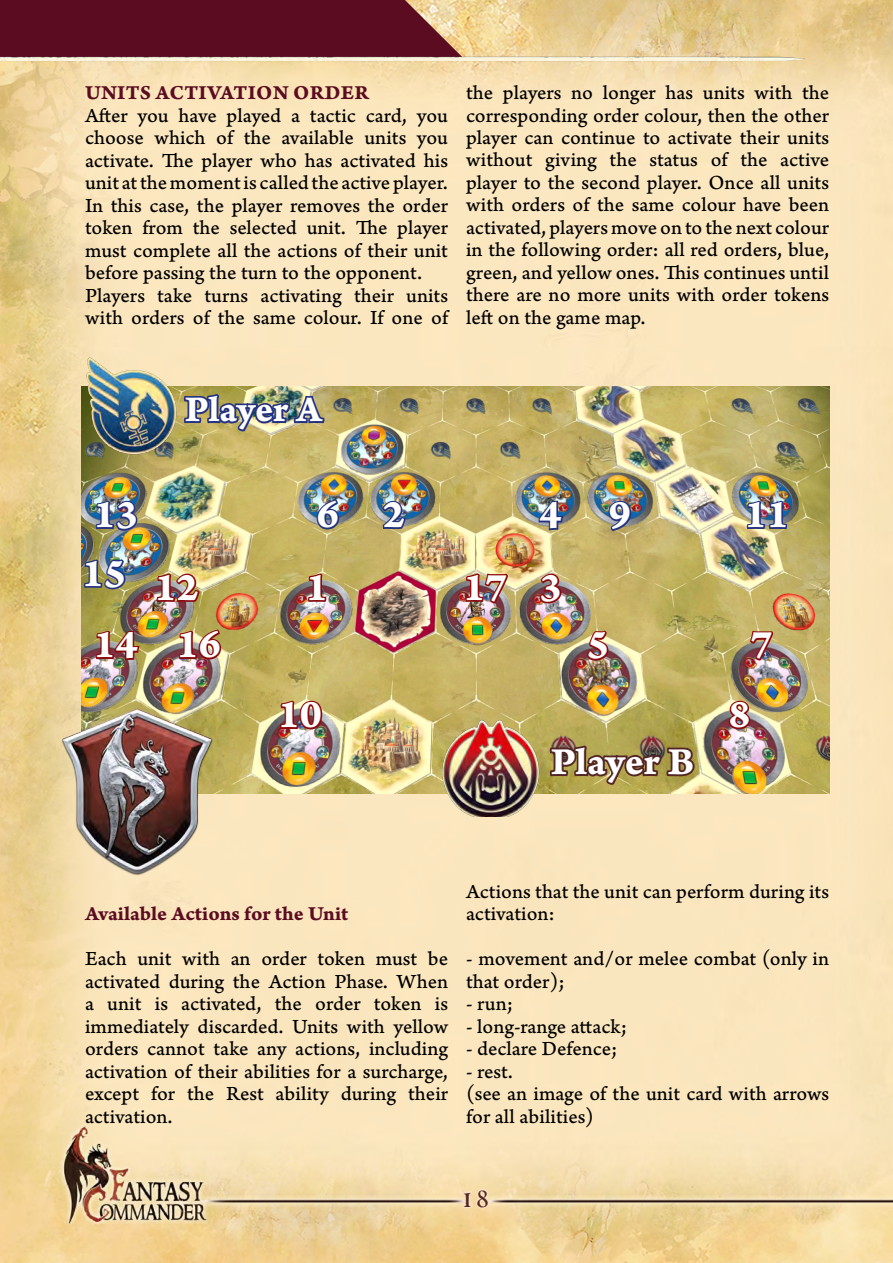
<style>
.page{position:relative;width:893px;height:1263px;background:#fff}
.page>*{position:absolute;margin:0;border:0;box-sizing:border-box;transform-origin:0 0}
.t1{font:42px "Arno Pro Bold Caption";color:#fff}
.t2{font:40.35px "Arno Pro Bold Caption";letter-spacing:-.005em;color:#fff}
.t3{font:38.4px "Arno Pro Bold Caption";letter-spacing:-.005em;color:#fff}
.t4{font:500 27px "Ringbear";color:#532524}
.t5{font:21px/22.5px "Arno Pro Caption";color:#000}
.t6{font:21px "Arno Pro Bold Caption";color:#5b0c21}
</style>
<div class="page">
<img style="left:0;top:0;width:893px;height:1263px">
<img style="left:60px;top:1120px;width:833px;height:103px">
<svg style="left:0;top:0;width:463px;height:45px;background:#661b2b"></svg>
<img style="left:0;top:45px;width:893px;height:29px">
<img style="left:82px;top:386px;width:747px;height:408px">
<img style="left:440px;top:712px;width:98px;height:105px">
<img style="left:82px;top:354px;width:75px;height:105px">
<svg style="left:381px;top:499px;width:26px;height:32px"></svg>
<svg style="left:748px;top:629px;width:27px;height:34px"></svg>
<svg style="left:465px;top:571px;width:44px;height:34px"></svg>
<svg style="left:96px;top:629px;width:46px;height:33px;background:#955c45"></svg>
<svg style="left:179px;top:628px;width:44px;height:33px"></svg>
<svg style="left:280px;top:699px;width:44px;height:33px"></svg>
<svg style="left:727px;top:699px;width:25px;height:32px"></svg>
<img style="left:538px;top:499px;width:158px;height:479px">
<svg style="left:747px;top:501px;width:42px;height:29px"></svg>
<svg style="left:84px;top:557px;width:43px;height:34px"></svg>
<svg style="left:96px;top:499px;width:43px;height:34px"></svg>
<img style="left:157px;top:291px;width:184px;height:322px">
<svg style="left:461px;top:1166px;width:30px;height:61px;background:#f6dba9"></svg>
<img style="left:61px;top:709px;width:152px;height:174px">
<p class="t6" style="left:85px;top:80px;width:285px">UNITS ACTIVATION ORDER</p>
<p class="t5" style="left:85px;top:105px;width:365px">After you have played a tactic card, you choose which of the available units you activate. The player who has activated his unit at the moment is called the active player.<br>In this case, the player removes the order token from the selected unit. The player must complete all the actions of their unit before passing the turn to the opponent.<br>Players take turns activating their units with orders of the same colour. If one of</p>
<p class="t5" style="left:466px;top:82px;width:365px;text-align:justify">the players no longer has units with the corresponding order colour, then the other player can continue to activate their units without giving the status of the active player to the second player. Once all units with orders of the same colour have been activated, players move on to the next colour in the following order: all red orders, blue, green, and yellow ones. This continues until there are no more units with order tokens left on the game map.</p>
<h3 class="t3" style="left:185px;top:386px;width:139px">Player A</h3>
<h1 class="t1" style="left:94px;top:489px;width:46px">13</h1>
<h1 class="t1" style="left:317px;top:489px;width:24px">6</h1>
<h1 class="t1" style="left:383px;top:489px;width:24px">2</h1>
<h1 class="t1" style="left:540px;top:489px;width:24px">4</h1>
<h1 class="t1" style="left:609px;top:489px;width:24px">9</h1>
<h1 class="t1" style="left:744px;top:489px;width:46px">11</h1>
<h1 class="t1" style="left:82px;top:548px;width:46px">15</h1>
<h1 class="t1" style="left:154px;top:562px;width:46px">12</h1>
<h1 class="t1" style="left:463px;top:562px;width:46px">17</h1>
<h1 class="t1" style="left:94px;top:619px;width:129px">14 16</h1>
<h1 class="t1" style="left:306px;top:562px;width:24px">1</h1>
<h1 class="t1" style="left:540px;top:562px;width:24px">3</h1>
<h1 class="t1" style="left:587px;top:619px;width:24px">5</h1>
<h1 class="t1" style="left:750px;top:619px;width:24px">7</h1>
<h1 class="t1" style="left:278px;top:689px;width:46px">10</h1>
<h1 class="t1" style="left:728px;top:689px;width:24px">8</h1>
<h2 class="t2" style="left:551px;top:738px;width:145px">Player B</h2>
<p class="t6" style="left:85px;top:901px;width:265px">Available Actions for the Unit</p>
<p class="t5" style="left:85px;top:949px;width:365px;text-align:justify">Each unit with an order token must be activated during the Action Phase. When a unit is activated, the order token is immediately discarded. Units with yellow orders cannot take any actions, including activation of their abilities for a surcharge, except for the Rest ability during their activation.</p>
<p class="t5" style="left:466px;top:881px;width:365px">Actions that the unit can perform during its activation:</p>
<p class="t5" style="left:466px;top:948px;width:365px">- movement and/or melee combat (only in that order);</p>
<p class="t5" style="left:466px;top:993px;width:48px">- run;</p>
<p class="t5" style="left:466px;top:1016px;width:163px">- long-range attack;</p>
<p class="t5" style="left:466px;top:1038px;width:153px">- declare Defence;</p>
<p class="t5" style="left:466px;top:1061px;width:365px">- rest.<br>(see an image of the unit card with arrows for all abilities)</p>
<p class="t4" style="left:461px;top:1181px;width:30px">18</p>
</div>
